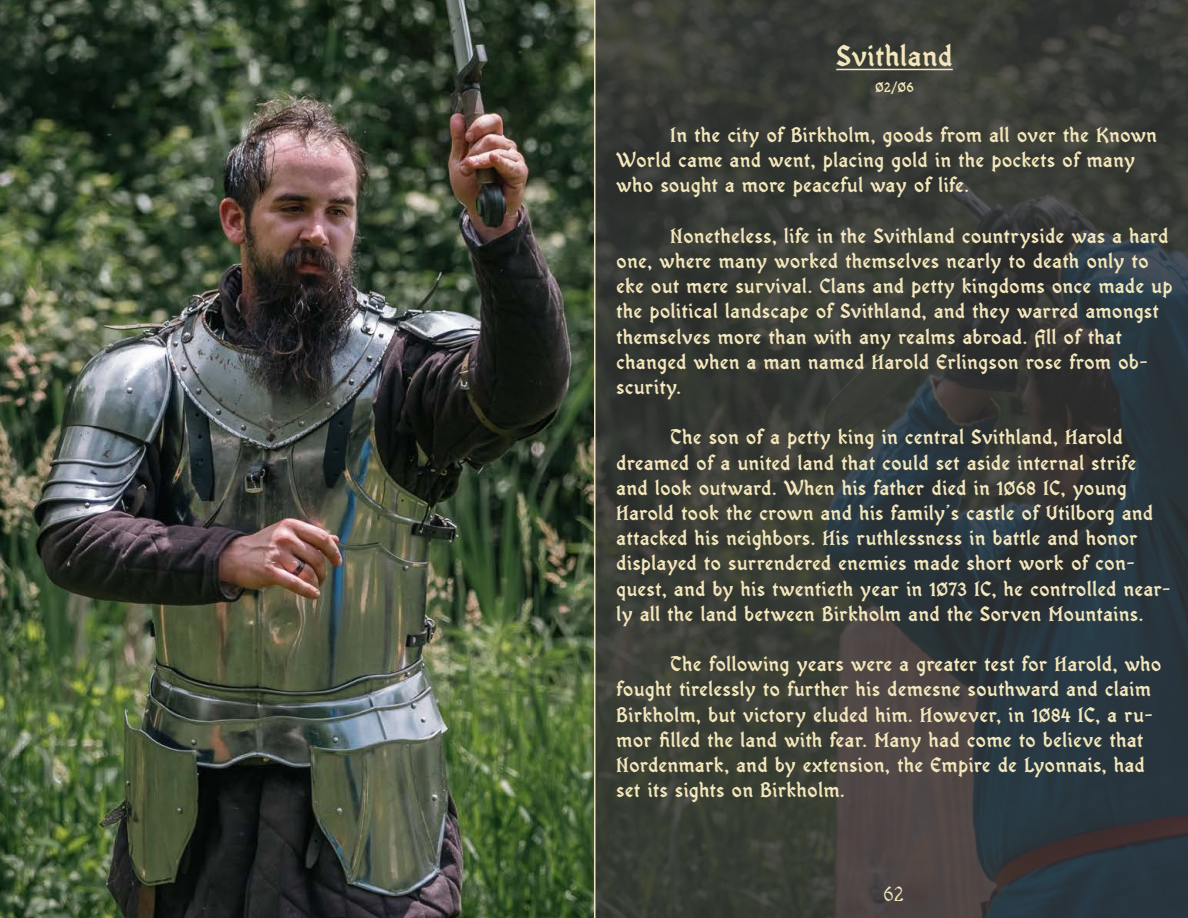
<style>
.page{position:relative;width:1188px;height:918px;background:#fff}
.page>*{position:absolute;margin:0;border:0;box-sizing:border-box;transform-origin:0 0}
.t1{font:700 30px "Oldania ADF Std";color:#f4e7bb}
.t2{font:22.5px "Oldania ADF Std";color:#f4e7bb}
.t3{font:700 21px/25.2px "Oldania ADF Std";color:#f4e7bb}
.t4{font:700 15px "Oldania ADF Std";color:#f4e7bb}
</style>
<div class="page">
<svg style="left:596px;top:0;width:592px;height:918px;background:#363a38"></svg>
<hr style="left:836px;top:69px;width:117px;height:1px;background:#f4e7bb">
<img style="left:0;top:0;width:596px;height:918px">
<p class="t1" style="left:836px;top:39px;width:118px">Svithland</p>
<p class="t4" style="left:875px;top:78px;width:40px">02/06</p>
<p class="t3" style="left:616px;top:123px;width:542px;text-indent:54px">In the city of Birkholm, goods from all over the Known<br>World came and went, placing gold in the pockets of many who sought a more peaceful way of life.</p>
<p class="t3" style="left:616px;top:223px;width:558px;text-indent:54px">Nonetheless, life in the Svithland countryside was a hard one, where many worked themselves nearly to death only to eke out mere survival. Clans and petty kingdoms once made up the political landscape of Svithland, and they warred amongst themselves more than with any realms abroad. All of that changed when a man named Harold Erlingson rose from ob&shy;scurity.</p>
<p class="t3" style="left:616px;top:425px;width:556px;text-indent:54px">The son of a petty king in central Svithland, Harold dreamed of a united land that could set aside internal strife and look outward. When his father died in 1068 IC, young Harold took the crown and his family’s castle of Utilborg and attacked his neighbors. His ruthlessness in battle and honor displayed to surrendered enemies made short work of con&shy;quest, and by his twentieth year in 1073 IC, he controlled near&shy;ly all the land between Birkholm and the Sorven Mountains.</p>
<p class="t3" style="left:616px;top:652px;width:547px;text-indent:54px">The following years were a greater test for Harold, who fought tirelessly to further his demesne southward and claim Birkholm, but victory eluded him. However, in 1084 IC, a ru&shy;mor filled the land with fear. Many had come to believe that Nordenmark, and by extension, the Empire de Lyonnais, had set its sights on Birkholm.</p>
<p class="t2" style="left:883px;top:880px;width:22px">62</p>
</div>
